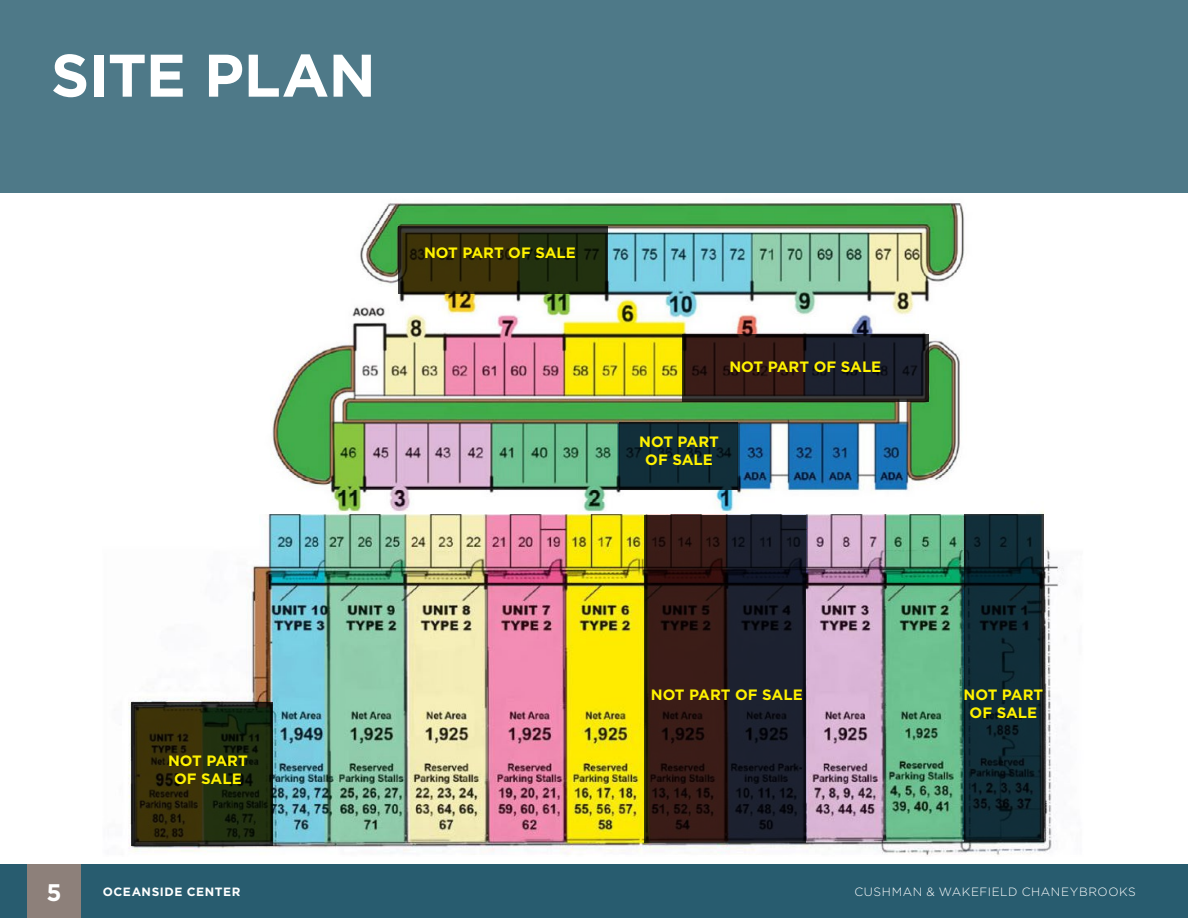
<style>
.page{position:relative;width:1188px;height:918px;background:#fff}
.page>*{position:absolute;margin:0;border:0;box-sizing:border-box;transform-origin:0 0}
.t1{font:700 60px "Gotham";letter-spacing:-.01em;color:#fff}
.t2{font:700 24px "Gotham";color:#fff}
.t3{font:700 15px/18px "Gotham";color:#fff200;text-align:center}
.t4{font:300 12px "Gotham";letter-spacing:.045em;color:#fff}
.t5{font:700 12px "Gotham";letter-spacing:.045em;color:#fff}
</style>
<div class="page">
<div style="left:0;top:864px;width:1188px;height:54px;background:#285c6f"></div>
<div style="left:27px;top:864px;width:54px;height:54px;background:#8d807a"></div>
<img style="left:128px;top:511px;width:936px;height:345px">
<svg style="left:131px;top:703px;width:142px;height:143px;background:#272a0d"></svg>
<img style="left:222px;top:203px;width:804px;height:311px">
<div style="left:0;top:0;width:1188px;height:193px;background:#4e7988"></div>
<svg style="left:964px;top:514px;width:80px;height:328px;background:#0f2832"></svg>
<svg style="left:620px;top:422px;width:118px;height:68px;background:#102a34"></svg>
<svg style="left:644px;top:515px;width:162px;height:328px;background:#261a1e"></svg>
<svg style="left:683px;top:334px;width:246px;height:68px;background:#271c20"></svg>
<svg style="left:398px;top:226px;width:210px;height:68px;background:#2c2c0e"></svg>
<h1 class="t1" style="left:51px;top:36px;width:326px">SITE PLAN</h1>
<p class="t3" style="left:424px;top:244px;width:153px">NOT PART OF SALE</p>
<p class="t3" style="left:729px;top:358px;width:153px">NOT PART OF SALE</p>
<p class="t3" style="left:639px;top:433px;width:81px">NOT PART<br>OF SALE</p>
<p class="t3" style="left:168px;top:751px;width:81px">NOT PART<br>OF SALE</p>
<p class="t3" style="left:651px;top:685px;width:153px">NOT PART OF SALE</p>
<p class="t3" style="left:964px;top:685px;width:81px">NOT PART<br>OF SALE</p>
<h2 class="t2" style="left:47px;top:877px;width:17px">5</h2>
<p class="t5" style="left:103px;top:884px;width:139px">OCEANSIDE CENTER</p>
<p class="t4" style="left:855px;top:884px;width:283px">CUSHMAN &amp; WAKEFIELD CHANEYBROOKS</p>
</div>
